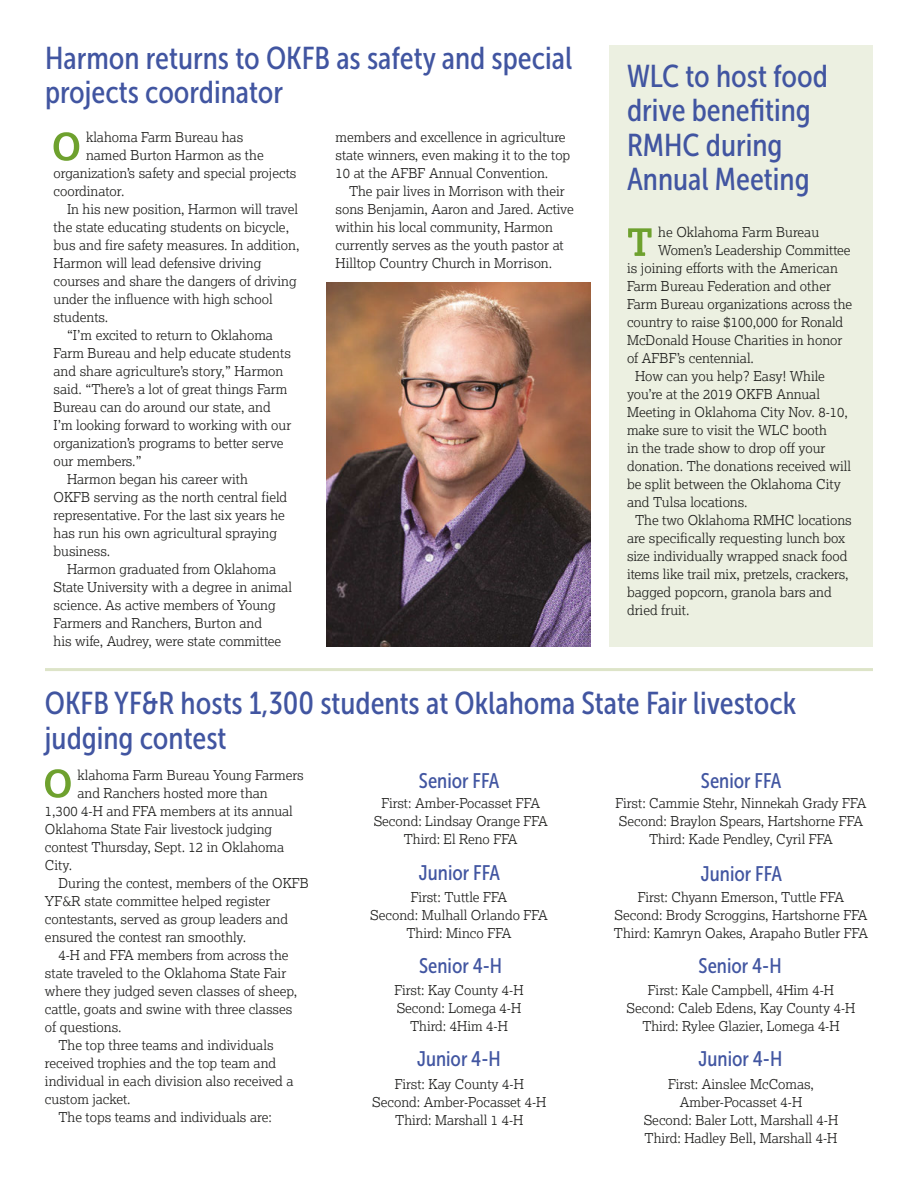
<style>
.page{position:relative;width:918px;height:1188px;background:#fff}
.page>*{position:absolute;margin:0;border:0;box-sizing:border-box;transform-origin:0 0}
.Headline{font:31.5px/34.5px "Museo Sans Cond 500";color:#4155a1}
.Headline-2{font:21px "Museo Sans Cond 500";color:#4155a1}
.Body_Text{font:300 13.5px/18px "Lexia";color:#1d1d1b}
</style>
<div class="page">
<div style="left:609px;top:45px;width:264px;height:601px;background:#ecf0e1"></div>
<hr style="left:45px;top:668px;width:828px;height:3px;background:#dde4c8">
<svg style="left:54px;top:132px;width:25px;height:29px"></svg>
<svg style="left:628px;top:228px;width:24px;height:28px"></svg>
<img style="left:327px;top:282px;width:264px;height:364px">
<svg style="left:45px;top:769px;width:26px;height:29px"></svg>
<p class="Headline" style="left:45px;top:41px;width:529px">Harmon returns to OKFB as safety and special projects coordinator</p>
<p class="Body_Text" style="left:86px;top:128px;width:159px">klahoma Farm Bureau has</p>
<p class="Body_Text" style="left:86px;top:146px;width:179px">named Burton Harmon as the</p>
<p class="Body_Text" style="left:54px;top:164px;width:245px">organization’s safety and special projects</p>
<p class="Body_Text" style="left:54px;top:182px;width:73px">coordinator.</p>
<p class="Body_Text" style="left:54px;top:200px;width:247px;text-indent:14px">In his new position, Harmon will travel the state educating students on bicycle, bus and fire safety measures. In addition, Harmon will lead defensive driving courses and share the dangers of driving under the influence with high school students.</p>
<p class="Body_Text" style="left:54px;top:326px;width:239px;text-indent:14px">“I’m excited to return to Oklahoma Farm Bureau and help educate students and share agriculture’s story,” Harmon said. “There’s a lot of great things Farm Bureau can do around our state, and I’m looking forward to working with our organization’s programs to better serve our members.”</p>
<p class="Body_Text" style="left:54px;top:470px;width:235px;text-indent:14px">Harmon began his career with<br>OKFB serving as the north central field representative. For the last six years he has run his own agricultural spraying business.</p>
<p class="Body_Text" style="left:54px;top:560px;width:240px;text-indent:14px">Harmon graduated from Oklahoma State University with a degree in animal science. As active members of Young Farmers and Ranchers, Burton and<br>his wife, Audrey, were state committee</p>
<p class="Body_Text" style="left:336px;top:128px;width:236px">members and excellence in agriculture state winners, even making it to the top<br>10 at the AFBF Annual Convention.</p>
<p class="Body_Text" style="left:336px;top:182px;width:240px;text-indent:14px">The pair lives in Morrison with their sons Benjamin, Aaron and Jared. Active within his local community, Harmon currently serves as the youth pastor at Hilltop Country Church in Morrison.</p>
<p class="Headline" style="left:627px;top:59px;width:202px">WLC to host food drive benefiting<br>RMHC during<br>Annual Meeting</p>
<p class="Body_Text" style="left:658px;top:223px;width:162px">he Oklahoma Farm Bureau</p>
<p class="Body_Text" style="left:658px;top:241px;width:194px">Women’s Leadership Committee</p>
<p class="Body_Text" style="left:627px;top:259px;width:212px">is joining efforts with the American</p>
<p class="Body_Text" style="left:627px;top:277px;width:206px">Farm Bureau Federation and other</p>
<p class="Body_Text" style="left:627px;top:295px;width:227px">Farm Bureau organizations across the</p>
<p class="Body_Text" style="left:627px;top:313px;width:218px">country to raise $100,000 for Ronald</p>
<p class="Body_Text" style="left:627px;top:331px;width:217px">McDonald House Charities in honor</p>
<p class="Body_Text" style="left:627px;top:349px;width:129px">of AFBF’s centennial.</p>
<p class="Body_Text" style="left:627px;top:367px;width:226px;text-indent:8px">How can you help? Easy! While you’re at the 2019 OKFB Annual<br>Meeting in Oklahoma City Nov. 8-10, make sure to visit the WLC booth<br>in the trade show to drop off your donation. The donations received will be split between the Oklahoma City and Tulsa locations.</p>
<p class="Body_Text" style="left:627px;top:511px;width:226px;text-indent:8px">The two Oklahoma RMHC locations are specifically requesting lunch box size individually wrapped snack food items like trail mix, pretzels, crackers, bagged popcorn, granola bars and dried fruit.</p>
<p class="Headline" style="left:45px;top:686px;width:753px">OKFB YF&amp;R hosts 1,300 students at Oklahoma State Fair livestock judging contest</p>
<p class="Body_Text" style="left:78px;top:765px;width:228px">klahoma Farm Bureau Young Farmers</p>
<p class="Body_Text" style="left:78px;top:783px;width:192px">and Ranchers hosted more than</p>
<p class="Body_Text" style="left:45px;top:801px;width:249px">1,300 4-H and FFA members at its annual</p>
<p class="Body_Text" style="left:45px;top:819px;width:229px">Oklahoma State Fair livestock judging</p>
<p class="Body_Text" style="left:45px;top:837px;width:241px">contest Thursday, Sept. 12 in Oklahoma</p>
<p class="Body_Text" style="left:45px;top:855px;width:29px">City.</p>
<p class="Body_Text" style="left:45px;top:873px;width:266px;text-indent:13px">During the contest, members of the OKFB YF&amp;R state committee helped register contestants, served as group leaders and ensured the contest ran smoothly.</p>
<p class="Body_Text" style="left:45px;top:945px;width:254px;text-indent:13px">4-H and FFA members from across the state traveled to the Oklahoma State Fair where they judged seven classes of sheep, cattle, goats and swine with three classes</p>
<p class="Body_Text" style="left:45px;top:1017px;width:78px">of questions.</p>
<p class="Body_Text" style="left:45px;top:1035px;width:250px;text-indent:13px">The top three teams and individuals received trophies and the top team and individual in each division also received a custom jacket.</p>
<p class="Body_Text" style="left:58px;top:1107px;width:215px">The tops teams and individuals are:</p>
<p class="Headline-2" style="left:419px;top:769px;width:82px">Senior FFA</p>
<p class="Headline-2" style="left:701px;top:769px;width:82px">Senior FFA</p>
<p class="Body_Text" style="left:381px;top:794px;width:160px">First: Amber-Pocasset FFA</p>
<p class="Body_Text" style="left:374px;top:812px;width:176px">Second: Lindsay Orange FFA</p>
<p class="Body_Text" style="left:404px;top:830px;width:115px">Third: El Reno FFA</p>
<p class="Body_Text" style="left:616px;top:794px;width:252px">First: Cammie Stehr, Ninnekah Grady FFA</p>
<p class="Body_Text" style="left:619px;top:812px;width:246px">Second: Braylon Spears, Hartshorne FFA</p>
<p class="Body_Text" style="left:649px;top:830px;width:185px">Third: Kade Pendley, Cyril FFA</p>
<p class="Headline-2" style="left:419px;top:862px;width:83px">Junior FFA</p>
<p class="Headline-2" style="left:701px;top:862px;width:83px">Junior FFA</p>
<p class="Body_Text" style="left:638px;top:887px;width:208px">First: Chyann Emerson, Tuttle FFA</p>
<p class="Body_Text" style="left:614px;top:905px;width:255px">Second: Brody Scroggins, Hartshorne FFA</p>
<p class="Body_Text" style="left:614px;top:923px;width:256px">Third: Kamryn Oakes, Arapaho Butler FFA</p>
<p class="Body_Text" style="left:411px;top:887px;width:98px">First: Tuttle FFA</p>
<p class="Body_Text" style="left:370px;top:905px;width:179px">Second: Mulhall Orlando FFA</p>
<p class="Body_Text" style="left:406px;top:923px;width:106px">Third: Minco FFA</p>
<p class="Headline-2" style="left:419px;top:954px;width:85px">Senior 4-H</p>
<p class="Headline-2" style="left:699px;top:954px;width:85px">Senior 4-H</p>
<p class="Body_Text" style="left:648px;top:981px;width:188px">First: Kale Campbell, 4Him 4-H</p>
<p class="Body_Text" style="left:627px;top:999px;width:230px">Second: Caleb Edens, Kay County 4-H</p>
<p class="Body_Text" style="left:642px;top:1017px;width:199px">Third: Rylee Glazier, Lomega 4-H</p>
<p class="Body_Text" style="left:394px;top:981px;width:131px">First: Kay County 4-H</p>
<p class="Body_Text" style="left:397px;top:999px;width:126px">Second: Lomega 4-H</p>
<p class="Body_Text" style="left:410px;top:1017px;width:99px">Third: 4Him 4-H</p>
<p class="Headline-2" style="left:417px;top:1047px;width:85px">Junior 4-H</p>
<p class="Headline-2" style="left:699px;top:1047px;width:85px">Junior 4-H</p>
<p class="Body_Text" style="left:668px;top:1075px;width:147px">First: Ainslee McComas,</p>
<p class="Body_Text" style="left:680px;top:1093px;width:124px">Amber-Pocasset 4-H</p>
<p class="Body_Text" style="left:644px;top:1111px;width:196px">Second: Baler Lott, Marshall 4-H</p>
<p class="Body_Text" style="left:645px;top:1129px;width:194px">Third: Hadley Bell, Marshall 4-H</p>
<p class="Body_Text" style="left:395px;top:1075px;width:131px">First: Kay County 4-H</p>
<p class="Body_Text" style="left:372px;top:1093px;width:176px">Second: Amber-Pocasset 4-H</p>
<p class="Body_Text" style="left:395px;top:1111px;width:130px">Third: Marshall 1 4-H</p>
</div>
